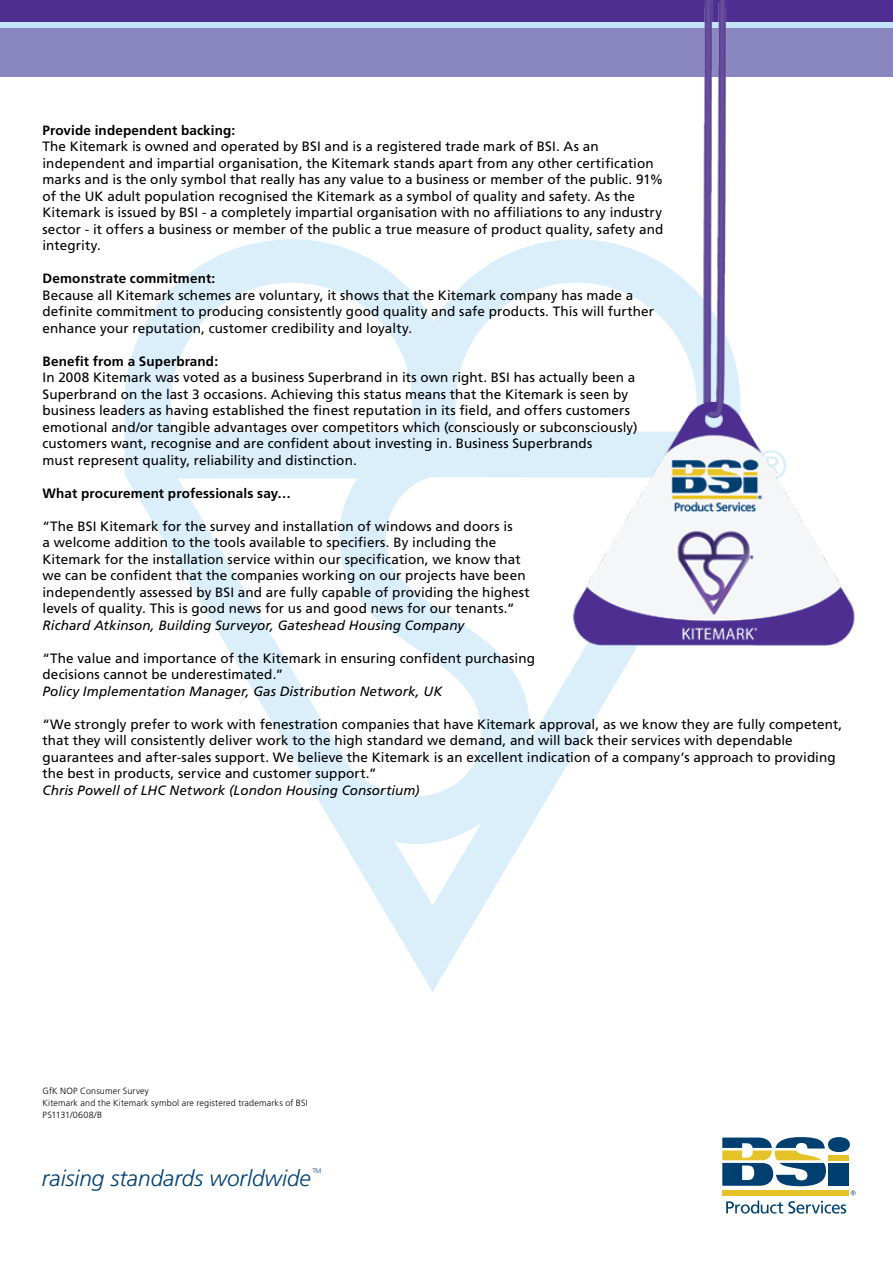
<style>
.page{position:relative;width:893px;height:1263px;background:#fff}
.page>*{position:absolute;margin:0;border:0;box-sizing:border-box;transform-origin:0 0}
.t1{font:italic 300 22.5px "Frutiger LT Std";color:#004071}
.t2{font:13.5px/16.5px "Frutiger LT Std";letter-spacing:.01em;color:#000}
.t3{font:italic 13.5px "Frutiger LT Std";letter-spacing:.005em;color:#000}
.t4{font:700 13.5px "Frutiger LT Std";letter-spacing:.01em;color:#000}
.t5{font:300 9px/12px "Frutiger LT Std";letter-spacing:.015em;color:#000}
.t6{font:300 6.6px "Frutiger LT Std";color:#004071}
</style>
<div class="page">
<svg style="left:125px;top:239px;width:506px;height:753px"></svg>
<svg style="left:722px;top:1137px;width:133px;height:76px"></svg>
<div style="left:0;top:0;width:893px;height:22px;background:#4e2f91"></div>
<div style="left:0;top:22px;width:893px;height:6px;background:#c4e5f9"></div>
<div style="left:0;top:28px;width:893px;height:49px;background:#8986c0"></div>
<img style="left:572px;top:0;width:283px;height:658px">
<p class="t4" style="left:43px;top:122px;width:194px">Provide independent backing:</p>
<p class="t2" style="left:43px;top:139px;width:622px">The Kitemark is owned and operated by BSI and is a registered trade mark of BSI. As an independent and impartial organisation, the Kitemark stands apart from any other certification marks and is the only symbol that really has any value to a business or member of the public. 91% of the UK adult population recognised the Kitemark as a symbol of quality and safety. As the Kitemark is issued by BSI - a completely impartial organisation with no affiliations to any industry sector - it offers a business or member of the public a true measure of product quality, safety and integrity.</p>
<p class="t4" style="left:43px;top:271px;width:174px">Demonstrate commitment:</p>
<p class="t2" style="left:43px;top:287px;width:613px">Because all Kitemark schemes are voluntary, it shows that the Kitemark company has made a definite commitment to producing consistently good quality and safe products. This will further enhance your reputation, customer credibility and loyalty.</p>
<p class="t4" style="left:43px;top:353px;width:177px">Benefit from a Superbrand:</p>
<p class="t2" style="left:43px;top:370px;width:597px">In 2008 Kitemark was voted as a business Superbrand in its own right. BSI has actually been a Superbrand on the last 3 occasions. Achieving this status means that the Kitemark is seen by business leaders as having established the finest reputation in its field, and offers customers emotional and/or tangible advantages over competitors which (consciously or subconsciously) customers want, recognise and are confident about investing in. Business Superbrands<br>must represent quality, reliability and distinction.</p>
<p class="t4" style="left:43px;top:485px;width:250px">What procurement professionals say…</p>
<p class="t2" style="left:43px;top:518px;width:489px">“The BSI Kitemark for the survey and installation of windows and doors is<br>a welcome addition to the tools available to specifiers. By including the Kitemark for the installation service within our specification, we know that we can be confident that the companies working on our projects have been independently assessed by BSI and are fully capable of providing the highest levels of quality. This is good news for us and good news for our tenants.”</p>
<p class="t3" style="left:43px;top:617px;width:423px">Richard Atkinson, Building Surveyor, Gateshead Housing Company</p>
<p class="t2" style="left:43px;top:650px;width:494px">“The value and importance of the Kitemark in ensuring confident purchasing decisions cannot be underestimated.”</p>
<p class="t3" style="left:43px;top:683px;width:401px">Policy Implementation Manager, Gas Distribution Network, UK</p>
<p class="t2" style="left:43px;top:716px;width:801px">“We strongly prefer to work with fenestration companies that have Kitemark approval, as we know they are fully competent, that they will consistently deliver work to the high standard we demand, and will back their services with dependable guarantees and after-sales support. We believe the Kitemark is an excellent indication of a company’s approach to providing the best in products, service and customer support.”</p>
<p class="t3" style="left:43px;top:782px;width:379px">Chris Powell of LHC Network (London Housing Consortium)</p>
<p class="t5" style="left:43px;top:1085px;width:267px">GfK NOP Consumer Survey<br>Kitemark and the Kitemark symbol are registered trademarks of BSI<br>PS1131/0608/B</p>
<h1 class="t1" style="left:42px;top:1165px;width:270px">raising standards worldwide</h1>
<p class="t6" style="left:312px;top:1167px;width:11px">TM</p>
</div>
